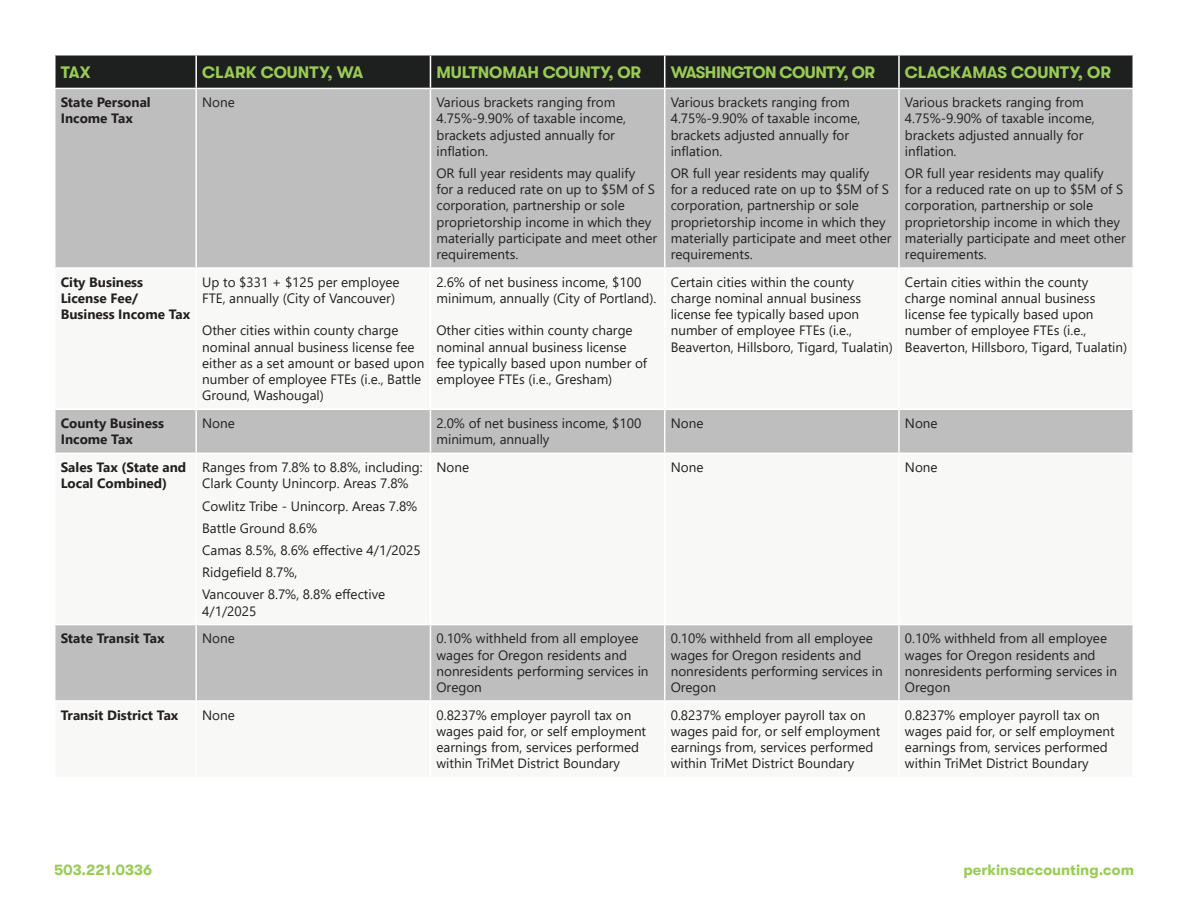
<style>
.page{position:relative;width:1188px;height:918px;background:#fff}
.page>*{position:absolute;margin:0;border:0;box-sizing:border-box;transform-origin:0 0}
.t1{font:700 16.5px "GT Walsheim";letter-spacing:-.01em;color:#99cc54}
.t2{font:700 16.5px "GT Walsheim";letter-spacing:-.03em;color:#99cc54}
.t3{font:700 15px "GT Walsheim";color:#99cc54}
.t4{font:13.5px/16.2px "Segoe UI";color:#231f20}
.t5{font:700 13.5px/16.2px "Segoe UI";color:#231f20}
</style>
<div class="page">
<div style="left:56px;top:56px;width:1076px;height:32px;background:#1e1f1f"></div>
<div style="left:56px;top:89px;width:1076px;height:178px;background:#bfbebe"></div>
<svg style="left:56px;top:410px;width:1076px;height:290px"></svg>
<hr style="left:195px;top:56px;width:2px;height:32px;background:#fff">
<hr style="left:430px;top:56px;width:1px;height:32px;background:#fff">
<hr style="left:664px;top:56px;width:1px;height:32px;background:#fff">
<hr style="left:898px;top:56px;width:2px;height:32px;background:#fff">
<hr style="left:195px;top:89px;width:2px;height:178px;background:#fff">
<hr style="left:430px;top:89px;width:1px;height:178px;background:#fff">
<hr style="left:664px;top:89px;width:1px;height:178px;background:#fff">
<hr style="left:898px;top:89px;width:2px;height:178px;background:#fff">
<hr style="left:195px;top:410px;width:2px;height:43px;background:#fff">
<hr style="left:430px;top:410px;width:1px;height:43px;background:#fff">
<hr style="left:664px;top:410px;width:1px;height:43px;background:#fff">
<hr style="left:898px;top:410px;width:2px;height:43px;background:#fff">
<hr style="left:54px;top:453px;width:142px;height:1px;background:#fff">
<hr style="left:196px;top:453px;width:234px;height:1px;background:#fff">
<hr style="left:195px;top:454px;width:2px;height:170px;background:#fff">
<hr style="left:430px;top:453px;width:235px;height:1px;background:#fff">
<hr style="left:430px;top:454px;width:1px;height:170px;background:#fff">
<hr style="left:665px;top:453px;width:234px;height:1px;background:#fff">
<hr style="left:664px;top:454px;width:1px;height:170px;background:#fff">
<hr style="left:899px;top:453px;width:235px;height:1px;background:#fff">
<hr style="left:898px;top:454px;width:2px;height:170px;background:#fff">
<hr style="left:54px;top:624px;width:142px;height:1px;background:#fff">
<hr style="left:196px;top:624px;width:234px;height:1px;background:#fff">
<hr style="left:195px;top:625px;width:2px;height:75px;background:#fff">
<hr style="left:430px;top:624px;width:235px;height:1px;background:#fff">
<hr style="left:430px;top:625px;width:1px;height:75px;background:#fff">
<hr style="left:665px;top:624px;width:234px;height:1px;background:#fff">
<hr style="left:664px;top:625px;width:1px;height:75px;background:#fff">
<hr style="left:899px;top:624px;width:235px;height:1px;background:#fff">
<hr style="left:898px;top:625px;width:2px;height:75px;background:#fff">
<p class="t1" style="left:61px;top:63px;width:32px">TAX</p>
<p class="t1" style="left:202px;top:63px;width:163px">CLARK COUNTY, WA</p>
<p class="t1" style="left:436px;top:63px;width:206px">MULTNOMAH COUNTY, OR</p>
<p class="t2" style="left:671px;top:63px;width:206px">WASHINGTON COUNTY, OR</p>
<p class="t1" style="left:905px;top:63px;width:208px">CLACKAMAS COUNTY, OR</p>
<p class="t5" style="left:61px;top:93px;width:92px">State Personal<br>Income Tax</p>
<p class="t4" style="left:202px;top:93px;width:34px">None</p>
<p class="t4" style="left:436px;top:93px;width:191px">Various brackets ranging from<br>4.75%-9.90% of taxable income, brackets adjusted annually for inflation.</p>
<p class="t4" style="left:436px;top:164px;width:222px">OR full year residents may qualify<br>for a reduced rate on up to $5M of S corporation, partnership or sole proprietorship income in which they materially participate and meet other requirements.</p>
<p class="t4" style="left:671px;top:93px;width:191px">Various brackets ranging from<br>4.75%-9.90% of taxable income, brackets adjusted annually for inflation.</p>
<p class="t4" style="left:671px;top:164px;width:222px">OR full year residents may qualify<br>for a reduced rate on up to $5M of S corporation, partnership or sole proprietorship income in which they materially participate and meet other requirements.</p>
<p class="t4" style="left:905px;top:93px;width:191px">Various brackets ranging from<br>4.75%-9.90% of taxable income, brackets adjusted annually for inflation.</p>
<p class="t4" style="left:905px;top:164px;width:222px">OR full year residents may qualify<br>for a reduced rate on up to $5M of S corporation, partnership or sole proprietorship income in which they materially participate and meet other requirements.</p>
<p class="t5" style="left:61px;top:273px;width:131px">City Business<br>License Fee/<br>Business Income Tax</p>
<p class="t4" style="left:202px;top:273px;width:199px">Up to $331 + $125 per employee<br>FTE, annually (City of Vancouver)</p>
<p class="t4" style="left:202px;top:321px;width:224px">Other cities within county charge nominal annual business license fee either as a set amount or based upon number of employee FTEs (i.e., Battle<br>Ground, Washougal)</p>
<p class="t4" style="left:436px;top:273px;width:222px">2.6% of net business income, $100 minimum, annually (City of Portland).</p>
<p class="t4" style="left:436px;top:321px;width:198px">Other cities within county charge</p>
<p class="t4" style="left:436px;top:338px;width:212px">nominal annual business license fee typically based upon number of employee FTEs (i.e., Gresham)</p>
<p class="t4" style="left:671px;top:273px;width:224px">Certain cities within the county charge nominal annual business license fee typically based upon number of employee FTEs (i.e., Beaverton, Hillsboro, Tigard, Tualatin)</p>
<p class="t4" style="left:905px;top:273px;width:224px">Certain cities within the county charge nominal annual business license fee typically based upon number of employee FTEs (i.e., Beaverton, Hillsboro, Tigard, Tualatin)</p>
<p class="t5" style="left:61px;top:414px;width:105px">County Business<br>Income Tax</p>
<p class="t4" style="left:202px;top:414px;width:34px">None</p>
<p class="t4" style="left:436px;top:414px;width:206px">2.0% of net business income, $100 minimum, annually</p>
<p class="t4" style="left:671px;top:414px;width:34px">None</p>
<p class="t4" style="left:905px;top:414px;width:34px">None</p>
<p class="t5" style="left:61px;top:458px;width:127px">Sales Tax (State and<br>Local Combined)</p>
<p class="t4" style="left:202px;top:458px;width:222px">Ranges from 7.8% to 8.8%, including:<br>Clark County Unincorp. Areas 7.8%</p>
<p class="t4" style="left:202px;top:496px;width:217px">Cowlitz Tribe - Unincorp. Areas 7.8%</p>
<p class="t4" style="left:202px;top:519px;width:117px">Battle Ground 8.6%</p>
<p class="t4" style="left:202px;top:541px;width:220px">Camas 8.5%, 8.6% effective 4/1/2025</p>
<p class="t4" style="left:202px;top:563px;width:97px">Ridgefield 8.7%,</p>
<p class="t4" style="left:202px;top:585px;width:185px">Vancouver 8.7%, 8.8% effective<br>4/1/2025</p>
<p class="t4" style="left:436px;top:458px;width:34px">None</p>
<p class="t4" style="left:671px;top:458px;width:34px">None</p>
<p class="t4" style="left:905px;top:458px;width:34px">None</p>
<p class="t5" style="left:61px;top:629px;width:105px">State Transit Tax</p>
<p class="t4" style="left:202px;top:629px;width:34px">None</p>
<p class="t4" style="left:436px;top:629px;width:214px">0.10% withheld from all employee wages for Oregon residents and nonresidents performing services in<br>Oregon</p>
<p class="t4" style="left:671px;top:629px;width:214px">0.10% withheld from all employee wages for Oregon residents and nonresidents performing services in<br>Oregon</p>
<p class="t4" style="left:905px;top:629px;width:214px">0.10% withheld from all employee wages for Oregon residents and nonresidents performing services in<br>Oregon</p>
<p class="t5" style="left:61px;top:706px;width:119px">Transit District Tax</p>
<p class="t4" style="left:202px;top:706px;width:34px">None</p>
<p class="t4" style="left:436px;top:706px;width:211px">0.8237% employer payroll tax on wages paid for, or self employment earnings from, services performed within TriMet District Boundary</p>
<p class="t4" style="left:671px;top:706px;width:211px">0.8237% employer payroll tax on wages paid for, or self employment earnings from, services performed within TriMet District Boundary</p>
<p class="t4" style="left:905px;top:706px;width:211px">0.8237% employer payroll tax on wages paid for, or self employment earnings from, services performed within TriMet District Boundary</p>
<p class="t3" style="left:54px;top:862px;width:100px">503.221.0336</p>
<p class="t3" style="left:964px;top:862px;width:172px">perkinsaccounting.com</p>
</div>
